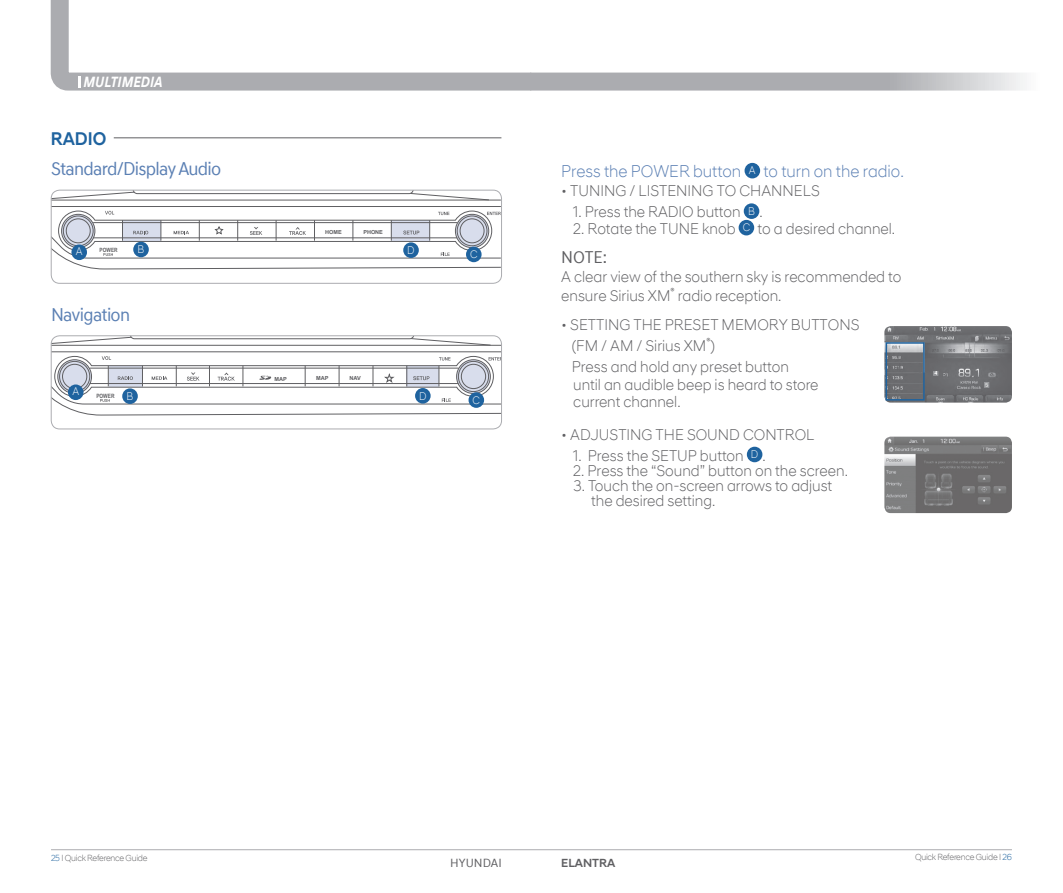
<style>
.page{position:relative;width:1063px;height:893px;background:#fff}
.page>*{position:absolute;margin:0;border:0;box-sizing:border-box;transform-origin:0 0}
.Ã{font:18.75px "Hyundai Sans Text Office";letter-spacing:-.04em;color:#5a7fb3;scale:.95 1}
.Section_Title{font:500 18.75px "Hyundai Sans Head";color:#1f639f;scale:.95 1}
.ƒ_º___ªøÎ{font:300 17.25px "Hyundai Sans Head Office";color:#5a7fb3;scale:.95 1}
.ƒ_º___ªøÎ-2{font:17.25px "Hyundai Sans Text Office";color:#5f5f62;scale:.95 1}
.ƒ_º___ªøÎ-3{font:300 15.75px "Hyundai Sans Head Office";color:#5f5f62;scale:.95 1}
.t1{font:italic 700 15px "Hyundai Sans Text Office";color:#fff;scale:.9 1}
.t2{font:12px "Hyundai Sans Text Office";color:#5f5f62}
.t3{font:500 12px "Hyundai Sans Head";color:#5f5f62}
.t4{font:300 11.25px "Hyundai Sans Head Office";color:#fff;scale:.92 1}
.ƒ_º___ªøÎ-4{font:300 9px "Hyundai Sans Head Office";letter-spacing:-.025em;color:#5f5f62;scale:.95 1}
.t5{font:700 5.85px "Arial Narrow";color:#5f5f62}
.t6{font:700 5.55px "Arial";color:#5f5f62}
.s1{color:#1f639f}
</style>
<div class="page">
<hr style="left:51px;top:849px;width:961px;height:1px;background:#abacb0">
<svg style="left:50px;top:0;width:461px;height:91px"></svg>
<svg style="left:511px;top:72px;width:514px;height:19px;background:#b8b9bc"></svg>
<svg style="left:78px;top:77px;width:3px;height:11px"></svg>
<hr style="left:51px;top:138px;width:450px;height:1px;background:#5f5f62">
<hr style="left:51px;top:136px;width:63px;height:4px;background:#fff">
<div style="left:745px;top:163px;width:15px;height:15px;background:#1f639f;border-radius:50%"></div>
<div style="left:744px;top:203px;width:15px;height:16px;background:#1f639f;border-radius:50%"></div>
<div style="left:739px;top:220px;width:15px;height:15px;background:#1f639f;border-radius:50%"></div>
<div style="left:747px;top:447px;width:15px;height:15px;background:#1f639f;border-radius:50%"></div>
<svg style="left:51px;top:190px;width:450px;height:93px"></svg>
<div style="left:51px;top:190px;width:451px;height:93px;border:1px solid #abacb0;border-radius:9px"></div>
<svg style="left:51px;top:336px;width:451px;height:93px"></svg>
<div style="left:51px;top:336px;width:451px;height:93px;border:1px solid #abacb0;border-radius:9px"></div>
<div style="left:71px;top:244px;width:16px;height:16px;background:#1f639f;border-radius:50%"></div>
<div style="left:68px;top:384px;width:16px;height:16px;background:#1f639f;border-radius:50%"></div>
<div style="left:133px;top:242px;width:16px;height:15px;background:#1f639f;border-radius:50%"></div>
<div style="left:122px;top:388px;width:16px;height:16px;background:#1f639f;border-radius:50%"></div>
<div style="left:466px;top:247px;width:16px;height:15px;background:#1f639f;border-radius:50%"></div>
<div style="left:469px;top:392px;width:15px;height:16px;background:#1f639f;border-radius:50%"></div>
<div style="left:403px;top:242px;width:16px;height:16px;background:#1f639f;border-radius:50%"></div>
<div style="left:415px;top:388px;width:16px;height:16px;background:#1f639f;border-radius:50%"></div>
<img style="left:884px;top:437px;width:128px;height:76px">
<img style="left:884px;top:326px;width:128px;height:77px">
<div style="left:886px;top:342px;width:39px;height:59px;border:2px solid #1f639f"></div>
<p class="t1" style="left:84px;top:73px;width:89px">MULTIMEDIA</p>
<p class="Section_Title" style="left:51px;top:127px;width:60px">RADIO</p>
<p class="Ã" style="left:51px;top:158px;width:181px">Standard/Display Audio</p>
<p class="t6" style="left:325px;top:228px;width:18px">HOME</p>
<p class="t6" style="left:363px;top:228px;width:21px">PHONE</p>
<p class="t4" style="left:76px;top:245px;width:9px">A</p>
<p class="t5" style="left:100px;top:245px;width:19px">POWER</p>
<p class="t4" style="left:138px;top:243px;width:9px">B</p>
<p class="t4" style="left:407px;top:244px;width:10px">D</p>
<p class="t4" style="left:470px;top:248px;width:10px">C</p>
<p class="Ã" style="left:51px;top:303px;width:85px">Navigation</p>
<p class="t6" style="left:275px;top:375px;width:14px">MAP</p>
<p class="t6" style="left:316px;top:374px;width:14px">MAP</p>
<p class="t6" style="left:349px;top:374px;width:13px">NAV</p>
<p class="t4" style="left:72px;top:385px;width:9px">A</p>
<p class="t5" style="left:96px;top:391px;width:20px">POWER</p>
<p class="t4" style="left:127px;top:389px;width:9px">B</p>
<p class="t4" style="left:419px;top:389px;width:10px">D</p>
<p class="t4" style="left:473px;top:393px;width:10px">C</p>
<p class="ƒ_º___ªøÎ" style="left:561px;top:161px;width:191px">Press the POWER button</p>
<p class="t4" style="left:749px;top:163px;width:9px">A</p>
<p class="ƒ_º___ªøÎ" style="left:764px;top:161px;width:149px">to turn on the radio.</p>
<p class="ƒ_º___ªøÎ-3" style="left:561px;top:182px;width:274px">• TUNING / LISTENING TO CHANNELS</p>
<p class="ƒ_º___ªøÎ-3" style="left:573px;top:203px;width:178px">1. Press the RADIO button</p>
<p class="t4" style="left:748px;top:204px;width:9px">B</p>
<p class="ƒ_º___ªøÎ-3" style="left:759px;top:203px;width:5px">.</p>
<p class="ƒ_º___ªøÎ-3" style="left:573px;top:219px;width:172px">2. Rotate the TUNE knob</p>
<p class="t4" style="left:743px;top:221px;width:10px">C</p>
<p class="ƒ_º___ªøÎ-3" style="left:758px;top:219px;width:146px">to a desired channel.</p>
<p class="ƒ_º___ªøÎ-2" style="left:561px;top:247px;width:50px">NOTE:</p>
<p class="ƒ_º___ªøÎ-3" style="left:561px;top:267px;width:360px">A clear view of the southern sky is recommended to</p>
<p class="ƒ_º___ªøÎ-3" style="left:561px;top:286px;width:117px">ensure Sirius XM</p>
<p class="ƒ_º___ªøÎ-4" style="left:671px;top:285px;width:6px">®</p>
<p class="ƒ_º___ªøÎ-3" style="left:678px;top:286px;width:111px">radio reception.</p>
<p class="ƒ_º___ªøÎ-3" style="left:561px;top:316px;width:315px">• SETTING THE PRESET MEMORY BUTTONS</p>
<p class="ƒ_º___ªøÎ-3" style="left:572px;top:337px;width:152px">(FM / AM / Sirius XM )</p>
<p class="ƒ_º___ªøÎ-4" style="left:706px;top:335px;width:6px">®</p>
<p class="ƒ_º___ªøÎ-3" style="left:572px;top:358px;width:230px">Press and hold any preset button</p>
<p class="ƒ_º___ªøÎ-3" style="left:573px;top:375px;width:260px">until an audible beep is heard to store</p>
<p class="ƒ_º___ªøÎ-3" style="left:573px;top:392px;width:114px">current channel.</p>
<p class="ƒ_º___ªøÎ-3" style="left:561px;top:425px;width:268px">• ADJUSTING THE SOUND CONTROL</p>
<p class="ƒ_º___ªøÎ-3" style="left:573px;top:446px;width:181px">1. Press the SETUP button</p>
<p class="t4" style="left:751px;top:447px;width:10px">D</p>
<p class="ƒ_º___ªøÎ-3" style="left:762px;top:446px;width:5px">.</p>
<p class="ƒ_º___ªøÎ-3" style="left:573px;top:461px;width:291px">2. Press the “Sound” button on the screen.</p>
<p class="ƒ_º___ªøÎ-3" style="left:574px;top:476px;width:274px">3. Touch the on-screen arrows to adjust</p>
<p class="ƒ_º___ªøÎ-3" style="left:591px;top:491px;width:132px">the desired setting.</p>
<p class="ƒ_º___ªøÎ-4" style="left:51px;top:852px;width:103px"><span class="s1">25</span> I Quick Reference Guide</p>
<p class="ƒ_º___ªøÎ-4" style="left:915px;top:852px;width:104px">Quick Reference Guide I <span class="s1">26</span></p>
<p class="t2" style="left:450px;top:855px;width:53px">HYUNDAI</p>
<p class="t3" style="left:561px;top:856px;width:56px">ELANTRA</p>
</div>
